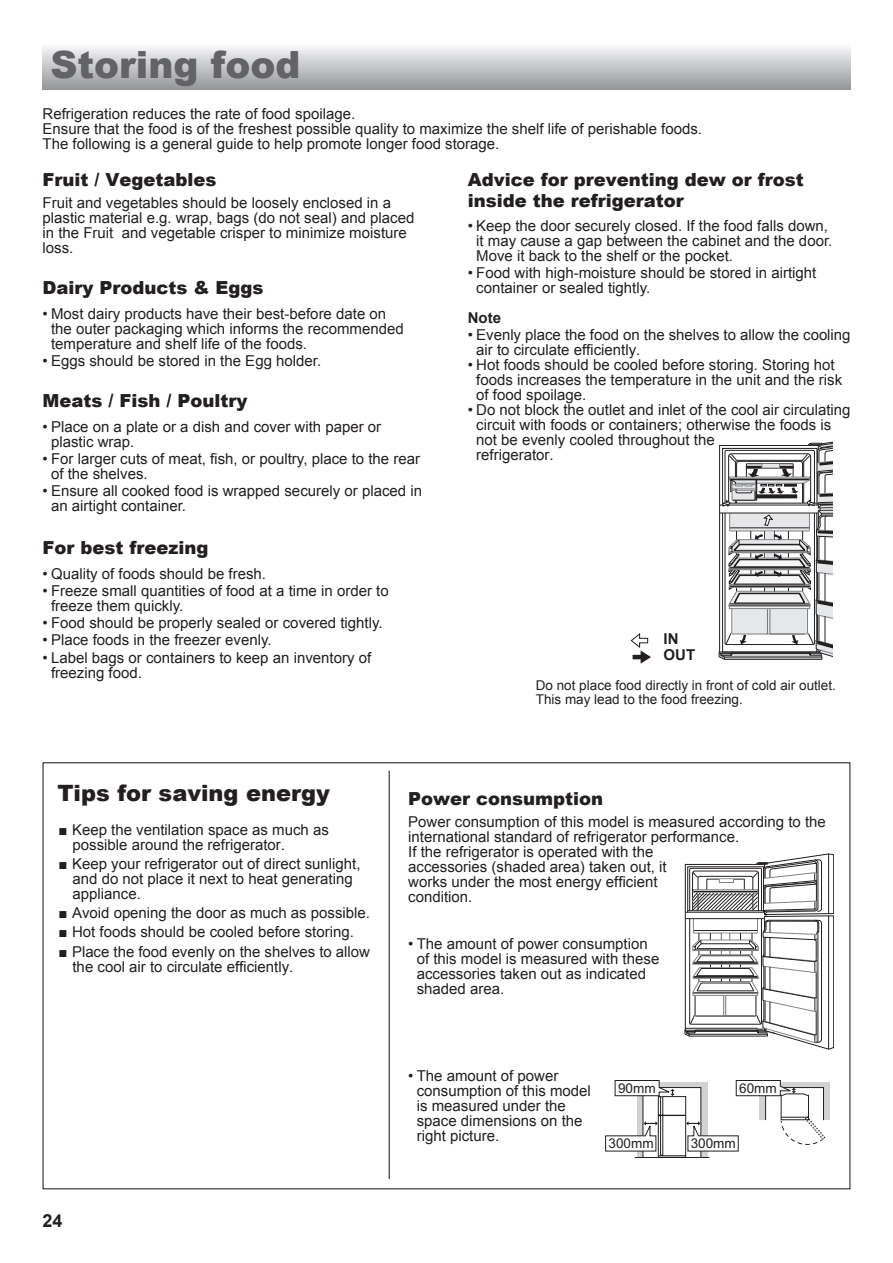
<style>
.page{position:relative;width:893px;height:1263px;background:#fff}
.page>*{position:absolute;margin:0;border:0;box-sizing:border-box;transform-origin:0 0}
.t1{font:900 37.5px "Arial";color:#636366}
.t2{font:900 22.5px "Arial";color:#231f20}
.t3{font:900 18px/21px "Arial";color:#231f20}
.t4{font:700 18px "Arial";color:#231f20}
.t5{font:15px/15px "Arial";color:#231f20}
.t6{font:700 15px/16.4px "Arial";color:#231f20}
.t7{font:13.5px/14.2px "Arial";color:#231f20}
.t8{font:13.5px "Arial";color:#221f1f}
.s1{font-weight:700}
</style>
<div class="page">
<svg style="left:631px;top:633px;width:20px;height:31px"></svg>
<svg style="left:719px;top:441px;width:114px;height:219px"></svg>
<hr style="left:389px;top:771px;width:1px;height:408px;background:#231f20">
<svg style="left:685px;top:854px;width:149px;height:195px"></svg>
<div style="left:759px;top:1082px;width:71px;height:38px;background:#d1d2d4"></div>
<svg style="left:605px;top:1080px;width:221px;height:78px"></svg>
<div style="left:42px;top:43px;width:808px;height:46px;background:linear-gradient(to bottom,#fbfcfc,#98999d)"></div>
<h1 class="t1" style="left:51px;top:38px;width:252px">Storing food</h1>
<p class="t5" style="left:43px;top:107px;width:661px">Refrigeration reduces the rate of food spoilage.<br>Ensure that the food is of the freshest possible quality to maximize the shelf life of perishable foods.<br>The following is a general guide to help promote longer food storage.</p>
<p class="t3" style="left:43px;top:168px;width:176px">Fruit / Vegetables</p>
<p class="t5" style="left:43px;top:196px;width:373px">Fruit and vegetables should be loosely enclosed in a plastic material e.g. wrap, bags (do not seal) and placed in the Fruit and vegetable crisper to minimize moisture loss.</p>
<p class="t3" style="left:43px;top:277px;width:222px">Dairy Products &amp; Eggs</p>
<p class="t5" style="left:51px;top:306px;width:354px;text-indent:-9px">• Most dairy products have their best-before date on the outer packaging which informs the recommended temperature and shelf life of the foods.</p>
<p class="t5" style="left:43px;top:354px;width:280px">• Eggs should be stored in the Egg holder.</p>
<p class="t3" style="left:43px;top:390px;width:206px">Meats / Fish / Poultry</p>
<p class="t5" style="left:51px;top:419px;width:332px;text-indent:-9px">• Place on a plate or a dish and cover with paper or plastic wrap.</p>
<p class="t5" style="left:51px;top:452px;width:371px;text-indent:-9px">• For larger cuts of meat, fish, or poultry, place to the rear of the shelves.</p>
<p class="t5" style="left:51px;top:484px;width:372px;text-indent:-9px">• Ensure all cooked food is wrapped securely or placed in an airtight container.</p>
<p class="t3" style="left:43px;top:537px;width:168px">For best freezing</p>
<p class="t5" style="left:43px;top:566px;width:225px">• Quality of foods should be fresh.</p>
<p class="t5" style="left:51px;top:583px;width:339px;text-indent:-9px">• Freeze small quantities of food at a time in order to freeze them quickly.</p>
<p class="t5" style="left:43px;top:616px;width:342px">• Food should be properly sealed or covered tightly.</p>
<p class="t5" style="left:43px;top:633px;width:231px">• Place foods in the freezer evenly.</p>
<p class="t5" style="left:51px;top:650px;width:322px;text-indent:-9px">• Label bags or containers to keep an inventory of freezing food.</p>
<p class="t3" style="left:468px;top:168px;width:337px">Advice for preventing dew or frost inside the refrigerator</p>
<p class="t5" style="left:476px;top:219px;width:358px;text-indent:-9px">• Keep the door securely closed. If the food falls down, it may cause a gap between the cabinet and the door.<br>Move it back to the shelf or the pocket.</p>
<p class="t5" style="left:476px;top:266px;width:342px;text-indent:-9px">• Food with high-moisture should be stored in airtight container or sealed tightly.</p>
<p class="t6" style="left:468px;top:311px;width:35px">Note</p>
<p class="t5" style="left:476px;top:327px;width:376px;text-indent:-9px">• Evenly place the food on the shelves to allow the cooling air to circulate efficiently.</p>
<p class="t5" style="left:476px;top:357px;width:368px;text-indent:-9px">• Hot foods should be cooled before storing. Storing hot foods increases the temperature in the unit and the risk of food spoilage.</p>
<p class="t5" style="left:476px;top:402px;width:376px;text-indent:-9px">• Do not block the outlet and inlet of the cool air circulating circuit with foods or containers; otherwise the foods is not be evenly cooled throughout the<br>refrigerator.</p>
<p class="t6" style="left:664px;top:631px;width:33px">IN<br>OUT</p>
<p class="t7" style="left:536px;top:678px;width:302px">Do not place food directly in front of cold air outlet.<br>This may lead to the food freezing.</p>
<h2 class="t2" style="left:57px;top:777px;width:274px">Tips for saving energy</h2>
<p class="t5" style="left:72px;top:822px;width:258px;text-indent:-14px"><span class="s1">■</span> Keep the ventilation space as much as possible around the refrigerator.</p>
<p class="t5" style="left:72px;top:856px;width:290px;text-indent:-14px"><span class="s1">■</span> Keep your refrigerator out of direct sunlight, and do not place it next to heat generating appliance.</p>
<p class="t5" style="left:58px;top:905px;width:313px"><span class="s1">■</span> Avoid opening the door as much as possible.</p>
<p class="t5" style="left:58px;top:925px;width:297px"><span class="s1">■</span> Hot foods should be cooled before storing.</p>
<p class="t5" style="left:72px;top:944px;width:299px;text-indent:-14px"><span class="s1">■</span> Place the food evenly on the shelves to allow the cool air to circulate efficiently.</p>
<p class="t4" style="left:43px;top:1209px;width:22px">24</p>
<p class="t3" style="left:408px;top:787px;width:197px">Power consumption</p>
<p class="t5" style="left:408px;top:815px;width:419px">Power consumption of this model is measured according to the international standard of refrigerator performance.<br>If the refrigerator is operated with the<br>accessories (shaded area) taken out, it<br>works under the most energy efficient<br>condition.</p>
<p class="t5" style="left:417px;top:937px;width:244px;text-indent:-9px">• The amount of power consumption of this model is measured with these accessories taken out as indicated shaded area.</p>
<p class="t5" style="left:417px;top:1068px;width:176px;text-indent:-9px">• The amount of power consumption of this model is measured under the space dimensions on the right picture.</p>
<p class="t8" style="left:618px;top:1079px;width:39px">90mm</p>
<p class="t8" style="left:739px;top:1079px;width:39px">60mm</p>
<p class="t8" style="left:609px;top:1135px;width:47px">300mm</p>
<p class="t8" style="left:691px;top:1135px;width:47px">300mm</p>
</div>
